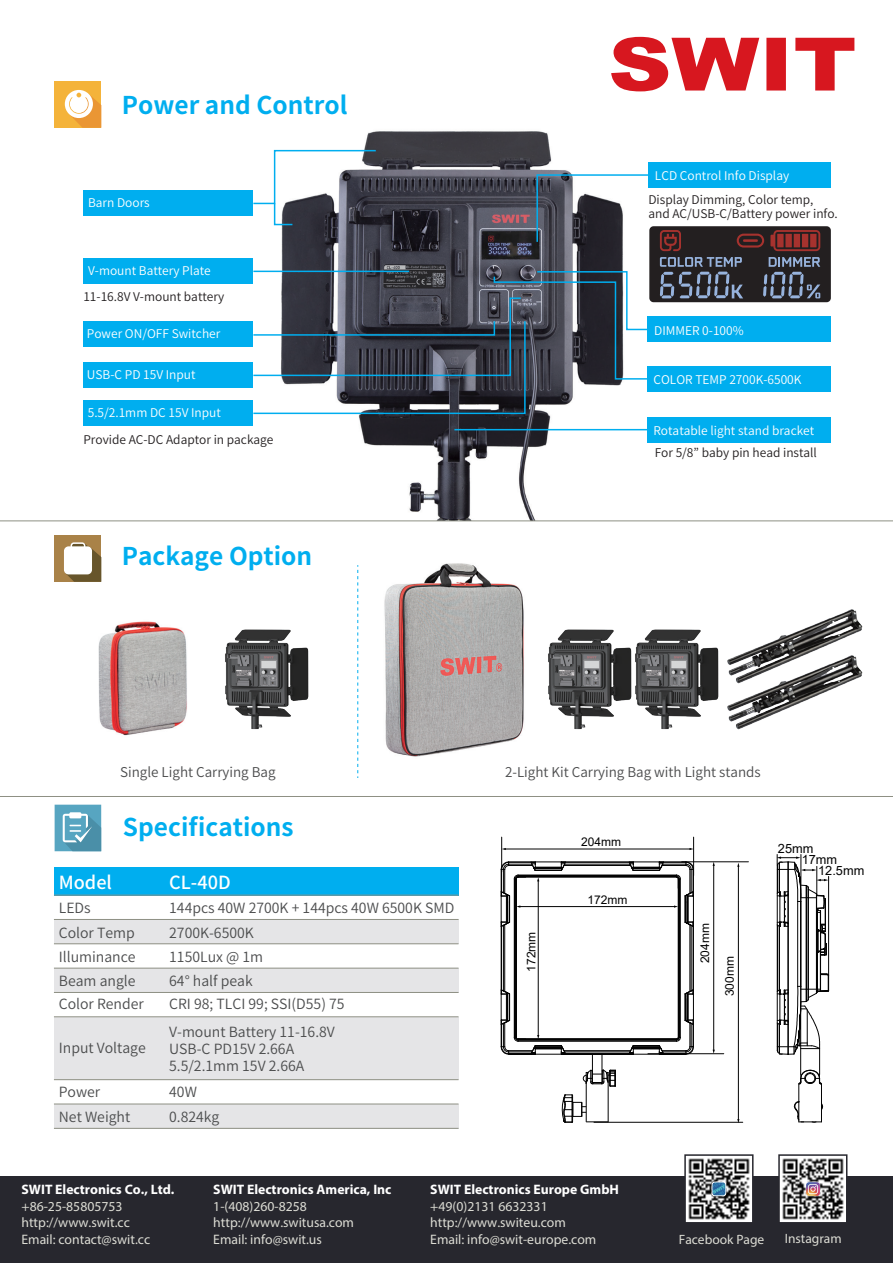
<style>
.page{position:relative;width:893px;height:1263px;background:#fff}
.page>*{position:absolute;margin:0;border:0;box-sizing:border-box;transform-origin:0 0}
.t1{font:700 24.45px "Source Han Sans CN";color:#00aeef}
.t2{font:500 18.15px "Source Han Sans CN";color:#fff}
.t3{font:14.1px/24.2px "Source Han Sans CN";color:#4b4c4d}
.t4{font:13.65px/16.5px "Myriad Pro";color:#dcdcd4}
.t5{font:700 13.65px "Myriad Pro";color:#fff}
.t6{font:13.5px "Source Han Sans CN";color:#4b4c4d}
.t7{font:13.5px "Myriad Pro";color:#dcdcd4}
.t8{font:12.75px/10.9px "Arial";color:#030303}
.t9{font:12px "Source Han Sans CN";color:#fff}
.t10{font:12px/14.4px "Source Han Sans CN";color:#231f20}
.t11{font:12px/24.6px "Arial";color:#030303}
</style>
<div class="page">
<img style="left:358px;top:563px;width:166px;height:214px">
<img style="left:98px;top:621px;width:89px;height:115px">
<img style="left:264px;top:131px;width:376px;height:390px">
<div style="left:55px;top:535px;width:46px;height:47px;background:#a98248"></div>
<div style="left:64px;top:546px;width:28px;height:28px;background:#fff;border-radius:5px"></div>
<svg style="left:65px;top:542px;width:36px;height:40px"></svg>
<svg style="left:611px;top:37px;width:243px;height:54px"></svg>
<div style="left:83px;top:362px;width:170px;height:26px;background:#00aeef"></div>
<div style="left:648px;top:162px;width:183px;height:26px;background:#00aeef"></div>
<div style="left:647px;top:316px;width:184px;height:26px;background:#00aeef"></div>
<div style="left:647px;top:366px;width:184px;height:26px;background:#00aeef"></div>
<div style="left:83px;top:400px;width:170px;height:26px;background:#00aeef"></div>
<hr style="left:0;top:521px;width:893px;height:1px;background:#8e9084">
<hr style="left:0;top:796px;width:893px;height:1px;background:#8e9084">
<div style="left:55px;top:81px;width:46px;height:47px;background:#f4b33a"></div>
<svg style="left:65px;top:90px;width:36px;height:38px"></svg>
<div style="left:0;top:1176px;width:893px;height:87px;background:#27272e"></div>
<img style="left:829px;top:1158px;width:15px;height:62px">
<div style="left:778px;top:1154px;width:69px;height:69px;border:2px solid #27272e"></div>
<img style="left:687px;top:1158px;width:63px;height:62px">
<svg style="left:712px;top:1181px;width:14px;height:15px"></svg>
<svg style="left:712px;top:1182px;width:13px;height:13px"></svg>
<div style="left:684px;top:1154px;width:69px;height:69px;border:2px solid #27272e"></div>
<div style="left:54px;top:919px;width:405px;height:25px;background:#e5e5e7"></div>
<div style="left:54px;top:968px;width:405px;height:24px;background:#e5e5e7"></div>
<div style="left:54px;top:1017px;width:405px;height:63px;background:#e5e5e7"></div>
<div style="left:54px;top:1104px;width:405px;height:24px;background:#e5e5e7"></div>
<div style="left:54px;top:867px;width:405px;height:28px;background:#00aeef"></div>
<div style="left:55px;top:805px;width:46px;height:46px;background:#57a5c1"></div>
<svg style="left:63px;top:812px;width:38px;height:39px"></svg>
<hr style="left:54px;top:895px;width:405px;height:1px;background:#8e9084">
<hr style="left:54px;top:919px;width:405px;height:1px;background:#8e9084">
<hr style="left:54px;top:943px;width:405px;height:1px;background:#8e9084">
<hr style="left:54px;top:968px;width:405px;height:1px;background:#8e9084">
<hr style="left:54px;top:992px;width:405px;height:1px;background:#8e9084">
<hr style="left:54px;top:1016px;width:405px;height:1px;background:#8e9084">
<hr style="left:54px;top:1079px;width:405px;height:1px;background:#8e9084">
<hr style="left:54px;top:1104px;width:405px;height:1px;background:#8e9084">
<hr style="left:54px;top:1128px;width:405px;height:1px;background:#8e9084">
<div style="left:647px;top:417px;width:184px;height:26px;background:#00aeef"></div>
<div style="left:83px;top:321px;width:170px;height:26px;background:#00aeef"></div>
<div style="left:83px;top:258px;width:170px;height:26px;background:#00aeef"></div>
<div style="left:83px;top:190px;width:170px;height:26px;background:#00aeef"></div>
<div style="left:649px;top:226px;width:182px;height:76px;background:#231f20;border-radius:4px"></div>
<svg style="left:763px;top:257px;width:57px;height:41px"></svg>
<svg style="left:660px;top:257px;width:83px;height:41px"></svg>
<svg style="left:737px;top:234px;width:27px;height:14px"></svg>
<hr style="left:743px;top:239px;width:15px;height:3px;background:#a6322e">
<svg style="left:770px;top:230px;width:50px;height:21px"></svg>
<svg style="left:660px;top:230px;width:21px;height:21px"></svg>
<div style="left:777px;top:234px;width:7px;height:13px;background:#a6322e"></div>
<div style="left:785px;top:234px;width:7px;height:13px;background:#a6322e"></div>
<div style="left:802px;top:234px;width:6px;height:13px;background:#a6322e"></div>
<div style="left:810px;top:234px;width:6px;height:13px;background:#a6322e"></div>
<div style="left:794px;top:234px;width:6px;height:13px;background:#a6322e"></div>
<svg style="left:253px;top:149px;width:124px;height:77px"></svg>
<svg style="left:536px;top:174px;width:115px;height:69px"></svg>
<svg style="left:253px;top:270px;width:394px;height:145px"></svg>
<hr style="left:454px;top:429px;width:193px;height:1px;background:#00aeef">
<svg style="left:562px;top:1094px;width:46px;height:29px"></svg>
<hr style="left:501px;top:837px;width:1px;height:35px;background:#030303">
<hr style="left:693px;top:837px;width:1px;height:38px;background:#030303">
<hr style="left:505px;top:849px;width:185px;height:1px;background:#030303">
<hr style="left:682px;top:861px;width:66px;height:1px;background:#030303">
<hr style="left:648px;top:1053px;width:76px;height:1px;background:#030303">
<hr style="left:594px;top:1122px;width:149px;height:1px;background:#030303">
<hr style="left:713px;top:865px;width:1px;height:185px;background:#030303">
<hr style="left:738px;top:866px;width:1px;height:254px;background:#030303">
<hr style="left:608px;top:1072px;width:1px;height:50px;background:#030303">
<hr style="left:586px;top:1072px;width:1px;height:50px;background:#030303">
<svg style="left:501px;top:861px;width:193px;height:226px"></svg>
<svg style="left:776px;top:854px;width:53px;height:369px"></svg>
<svg style="left:357px;top:565px;width:1px;height:213px"></svg>
<img style="left:225px;top:629px;width:84px;height:101px">
<img style="left:647px;top:629px;width:71px;height:101px">
<img style="left:548px;top:629px;width:99px;height:101px">
<img style="left:776px;top:609px;width:87px;height:31px">
<img style="left:718px;top:640px;width:145px;height:90px">
<h1 class="t1" style="left:122px;top:91px;width:227px">Power and Control</h1>
<p class="t9" style="left:88px;top:196px;width:63px">Barn Doors</p>
<p class="t9" style="left:88px;top:264px;width:124px">V-mount Battery Plate</p>
<p class="t10" style="left:83px;top:289px;width:142px">11-16.8V V-mount battery</p>
<p class="t9" style="left:87px;top:327px;width:135px">Power ON/OFF Switcher</p>
<p class="t9" style="left:87px;top:368px;width:110px">USB-C PD 15V Input</p>
<p class="t9" style="left:88px;top:405px;width:135px">5.5/2.1mm DC 15V Input</p>
<p class="t10" style="left:83px;top:432px;width:192px">Provide AC-DC Adaptor in package</p>
<h1 class="t1" style="left:122px;top:542px;width:192px">Package Option</h1>
<p class="t9" style="left:655px;top:169px;width:136px">LCD Control Info Display</p>
<p class="t10" style="left:648px;top:193px;width:191px">Display Dimming, Color temp,<br>and AC/USB-C/Battery power info.</p>
<p class="t9" style="left:654px;top:324px;width:91px">DIMMER 0-100%</p>
<p class="t9" style="left:653px;top:373px;width:150px">COLOR TEMP 2700K-6500K</p>
<p class="t9" style="left:653px;top:424px;width:162px">Rotatable light stand bracket</p>
<p class="t10" style="left:655px;top:446px;width:164px">For 5/8” baby pin head install</p>
<p class="t6" style="left:120px;top:764px;width:157px">Single Light Carrying Bag</p>
<p class="t6" style="left:505px;top:764px;width:257px">2-Light Kit Carrying Bag with Light stands</p>
<h1 class="t1" style="left:123px;top:813px;width:172px">Specifications</h1>
<p class="t2" style="left:59px;top:872px;width:55px">Model</p>
<p class="t3" style="left:59px;top:896px;width:78px">LEDs<br>Color Temp<br>Illuminance<br>Beam angle</p>
<p class="t2" style="left:169px;top:872px;width:63px">CL-40D</p>
<p class="t3" style="left:169px;top:896px;width:287px">144pcs 40W 2700K + 144pcs 40W 6500K SMD<br>2700K-6500K<br>1150Lux @ 1m<br>64° half peak</p>
<p class="t3" style="left:59px;top:992px;width:87px">Color Render</p>
<p class="t3" style="left:169px;top:990px;width:177px;line-height:28px">CRI 98; TLCI 99; SSI(D55) 75<br>V-mount Battery 11-16.8V</p>
<p class="t3" style="left:169px;top:1041px;width:137px;line-height:17px">USB-C PD15V 2.66A<br>5.5/2.1mm 15V 2.66A</p>
<p class="t3" style="left:169px;top:1079px;width:52px;line-height:24.9px">40W<br>0.824kg</p>
<p class="t3" style="left:59px;top:1036px;width:89px">Input Voltage</p>
<p class="t3" style="left:59px;top:1079px;width:73px;line-height:24.9px">Power<br>Net Weight</p>
<p class="t11" style="left:519px;top:972px;width:42px;rotate:-90deg">172mm</p>
<p class="t11" style="left:581px;top:830px;width:42px">204mm</p>
<p class="t11" style="left:587px;top:887px;width:42px">172mm</p>
<p class="t11" style="left:692px;top:996px;width:74px;text-indent:33px;rotate:-90deg">204mm<br>300mm</p>
<p class="t8" style="left:778px;top:843px;width:37px">25mm</p>
<p class="t8" style="left:818px;top:854px;width:48px;text-indent:-16px">17mm<br>12.5mm</p>
<p class="t5" style="left:21px;top:1180px;width:154px">SWIT Electronics Co., Ltd.</p>
<p class="t4" style="left:21px;top:1197px;width:130px">+86-25-85805753 http://www.swit.cc<br>Email: contact@swit.cc</p>
<p class="t5" style="left:213px;top:1180px;width:180px">SWIT Electronics America, Inc</p>
<p class="t4" style="left:213px;top:1197px;width:142px">1-(408)260-8258 http://www.switusa.com<br>Email: info@swit.us</p>
<p class="t5" style="left:430px;top:1180px;width:190px">SWIT Electronics Europe GmbH</p>
<p class="t4" style="left:430px;top:1197px;width:168px">+49(0)2131 6632331 http://www.switeu.com<br>Email: info@swit-europe.com</p>
<p class="t7" style="left:679px;top:1231px;width:87px">Facebook Page</p>
<p class="t7" style="left:785px;top:1230px;width:58px">Instagram</p>
</div>
